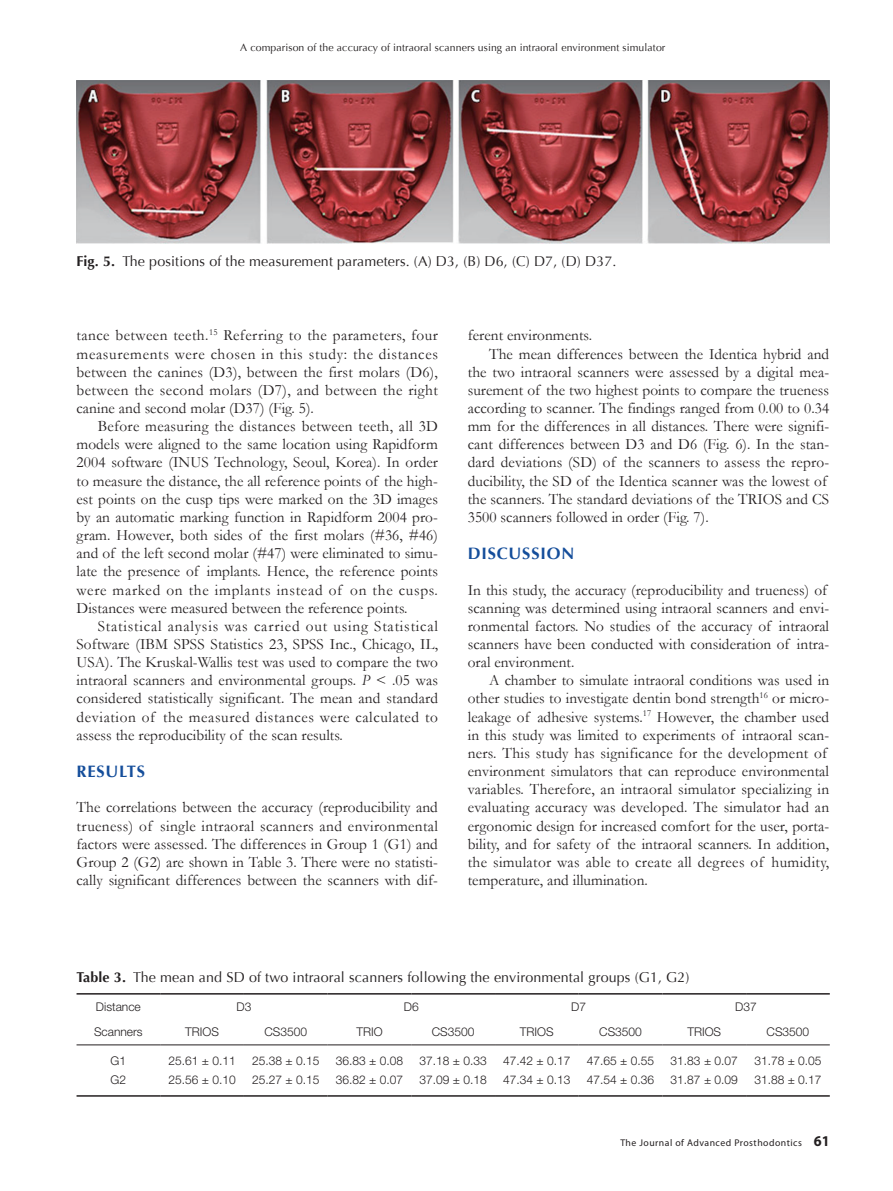
<style>
.page{position:relative;width:893px;height:1191px;background:#fff}
.page>*{position:absolute;margin:0;border:0;box-sizing:border-box;transform-origin:0 0}
.t1{font:700 16.5px "Optima";letter-spacing:.05em;color:#154e9b}
.t2{font:15.75px/18.1px "Garamond";letter-spacing:.005em;color:#231f20;text-align:justify}
.t3{font:14.25px "Optima";letter-spacing:.01em;color:#231f20}
.t4{font:300 12px "Helvetica Neue LT Pro";color:#231f20}
.t5{font:10.5px "Optima";letter-spacing:.01em;color:#231f20}
.t6{font:9.75px "Myriad Pro";letter-spacing:.05em;color:#231f20}
.s1{font-weight:700}
.s2{font-style:italic}
.s3{font-weight:700;font-size:15px}
</style>
<div class="page">
<img style="left:77px;top:81px;width:753px;height:162px">
<hr style="left:77px;top:993px;width:83px;height:1px;background:#231f20">
<hr style="left:160px;top:993px;width:84px;height:1px;background:#231f20">
<hr style="left:244px;top:993px;width:84px;height:1px;background:#231f20">
<hr style="left:328px;top:993px;width:83px;height:1px;background:#231f20">
<hr style="left:411px;top:993px;width:84px;height:1px;background:#231f20">
<hr style="left:495px;top:993px;width:84px;height:1px;background:#231f20">
<hr style="left:579px;top:993px;width:83px;height:1px;background:#231f20">
<hr style="left:662px;top:993px;width:84px;height:1px;background:#231f20">
<hr style="left:746px;top:993px;width:84px;height:1px;background:#231f20">
<hr style="left:77px;top:1095px;width:83px;height:1px;background:#231f20">
<hr style="left:160px;top:1095px;width:84px;height:1px;background:#231f20">
<hr style="left:244px;top:1095px;width:84px;height:1px;background:#231f20">
<hr style="left:328px;top:1095px;width:83px;height:1px;background:#231f20">
<hr style="left:411px;top:1095px;width:84px;height:1px;background:#231f20">
<hr style="left:495px;top:1095px;width:84px;height:1px;background:#231f20">
<hr style="left:579px;top:1095px;width:83px;height:1px;background:#231f20">
<hr style="left:662px;top:1095px;width:84px;height:1px;background:#231f20">
<hr style="left:746px;top:1095px;width:84px;height:1px;background:#231f20">
<hr style="left:77px;top:1044px;width:83px;height:1px;background:#231f20">
<hr style="left:160px;top:1044px;width:84px;height:1px;background:#231f20">
<hr style="left:244px;top:1044px;width:84px;height:1px;background:#231f20">
<hr style="left:328px;top:1044px;width:83px;height:1px;background:#231f20">
<hr style="left:411px;top:1044px;width:84px;height:1px;background:#231f20">
<hr style="left:495px;top:1044px;width:84px;height:1px;background:#231f20">
<hr style="left:579px;top:1044px;width:83px;height:1px;background:#231f20">
<hr style="left:662px;top:1044px;width:84px;height:1px;background:#231f20">
<hr style="left:746px;top:1044px;width:84px;height:1px;background:#231f20">
<p class="t5" style="left:240px;top:42px;width:427px">A comparison of the accuracy of intraoral scanners using an intraoral environment simulator</p>
<p class="t3" style="left:77px;top:253px;width:541px"><span class="s1">Fig. 5.</span> The positions of the measurement parameters. (A) D3, (B) D6, (C) D7, (D) D37.</p>
<p class="t2" style="left:77px;top:326px;width:363px">tance between teeth.<sup>15</sup> Referring to the parameters, four measurements were chosen in this study: the distances between the canines (D3), between the first molars (D6), between the second molars (D7), and between the right canine and second molar (D37) (Fig. 5).</p>
<p class="t2" style="left:77px;top:417px;width:363px;text-indent:21px">Before measuring the distances between teeth, all 3D models were aligned to the same location using Rapidform 2004 software (INUS Technology, Seoul, Korea). In order to measure the distance, the all reference points of the high&shy;est points on the cusp tips were marked on the 3D images by an automatic marking function in Rapidform 2004 pro&shy;gram. However, both sides of the first molars (#36, #46) and of the left second molar (#47) were eliminated to simu&shy;late the presence of implants. Hence, the reference points were marked on the implants instead of on the cusps.<br>Distances were measured between the reference points.</p>
<p class="t2" style="left:77px;top:616px;width:363px;text-indent:21px">Statistical analysis was carried out using Statistical Software (IBM SPSS Statistics 23, SPSS Inc., Chicago, IL, USA). The Kruskal-Wallis test was used to compare the two intraoral scanners and environmental groups. <span class="s2">P</span> &lt; .05 was considered statistically significant. The mean and standard deviation of the measured distances were calculated to assess the reproducibility of the scan results.</p>
<p class="t1" style="left:77px;top:762px;width:70px">RESULTS</p>
<p class="t2" style="left:77px;top:798px;width:363px">The correlations between the accuracy (reproducibility and trueness) of single intraoral scanners and environmental factors were assessed. The differences in Group 1 (G1) and Group 2 (G2) are shown in Table 3. There were no statisti&shy;cally significant differences between the scanners with dif-</p>
<p class="t2" style="left:468px;top:326px;width:126px">ferent environments.</p>
<p class="t2" style="left:489px;top:344px;width:342px">The mean differences between the Identica hybrid and</p>
<p class="t2" style="left:468px;top:362px;width:363px">the two intraoral scanners were assessed by a digital mea-</p>
<p class="t2" style="left:468px;top:380px;width:363px">surement of the two highest points to compare the trueness</p>
<p class="t2" style="left:468px;top:398px;width:363px">according to scanner. The findings ranged from 0.00 to 0.34</p>
<p class="t2" style="left:468px;top:417px;width:363px">mm for the differences in all distances. There were signifi-</p>
<p class="t2" style="left:468px;top:435px;width:363px">cant differences between D3 and D6 (Fig. 6). In the stan-</p>
<p class="t2" style="left:468px;top:453px;width:363px">dard deviations (SD) of the scanners to assess the repro-</p>
<p class="t2" style="left:468px;top:471px;width:361px">ducibility, the SD of the Identica scanner was the lowest of</p>
<p class="t2" style="left:468px;top:489px;width:363px">the scanners. The standard deviations of the TRIOS and CS</p>
<p class="t2" style="left:468px;top:507px;width:242px">3500 scanners followed in order (Fig. 7).</p>
<p class="t1" style="left:468px;top:544px;width:108px">DISCUSSION</p>
<p class="t2" style="left:468px;top:580px;width:363px;text-align:left">In this study, the accuracy (reproducibility and trueness) of scanning was determined using intraoral scanners and envi&shy;ronmental factors. No studies of the accuracy of intraoral scanners have been conducted with consideration of intra&shy;oral environment.</p>
<p class="t2" style="left:468px;top:671px;width:363px;text-align:left;text-indent:21px">A chamber to simulate intraoral conditions was used in other studies to investigate dentin bond strength<sup>16</sup> or micro&shy;leakage of adhesive systems.<sup>17</sup> However, the chamber used in this study was limited to experiments of intraoral scan&shy;ners. This study has significance for the development of environment simulators that can reproduce environmental variables. Therefore, an intraoral simulator specializing in evaluating accuracy was developed. The simulator had an ergonomic design for increased comfort for the user, porta&shy;bility, and for safety of the intraoral scanners. In addition, the simulator was able to create all degrees of humidity, temperature, and illumination.</p>
<p class="t3" style="left:77px;top:969px;width:614px"><span class="s1">Table 3.</span> The mean and SD of two intraoral scanners following the environmental groups (G1, G2)</p>
<p class="t4" style="left:96px;top:999px;width:46px">Distance</p>
<p class="t4" style="left:236px;top:999px;width:16px">D3</p>
<p class="t4" style="left:404px;top:999px;width:16px">D6</p>
<p class="t4" style="left:571px;top:999px;width:16px">D7</p>
<p class="t4" style="left:735px;top:999px;width:23px">D37</p>
<p class="t4" style="left:94px;top:1024px;width:50px">Scanners</p>
<p class="t4" style="left:185px;top:1024px;width:35px">TRIOS</p>
<p class="t4" style="left:264px;top:1024px;width:44px">CS3500</p>
<p class="t4" style="left:356px;top:1024px;width:28px">TRIO</p>
<p class="t4" style="left:432px;top:1024px;width:44px">CS3500</p>
<p class="t4" style="left:520px;top:1024px;width:35px">TRIOS</p>
<p class="t4" style="left:599px;top:1024px;width:44px">CS3500</p>
<p class="t4" style="left:687px;top:1024px;width:35px">TRIOS</p>
<p class="t4" style="left:767px;top:1024px;width:44px">CS3500</p>
<p class="t4" style="left:111px;top:1053px;width:17px">G1</p>
<p class="t4" style="left:168px;top:1053px;width:69px">25.61 ± 0.11</p>
<p class="t4" style="left:252px;top:1053px;width:69px">25.38 ± 0.15</p>
<p class="t4" style="left:336px;top:1053px;width:69px">36.83 ± 0.08</p>
<p class="t4" style="left:420px;top:1053px;width:69px">37.18 ± 0.33</p>
<p class="t4" style="left:503px;top:1053px;width:69px">47.42 ± 0.17</p>
<p class="t4" style="left:587px;top:1053px;width:69px">47.65 ± 0.55</p>
<p class="t4" style="left:671px;top:1053px;width:69px">31.83 ± 0.07</p>
<p class="t4" style="left:754px;top:1053px;width:69px">31.78 ± 0.05</p>
<p class="t4" style="left:111px;top:1072px;width:17px">G2</p>
<p class="t4" style="left:168px;top:1072px;width:69px">25.56 ± 0.10</p>
<p class="t4" style="left:252px;top:1072px;width:69px">25.27 ± 0.15</p>
<p class="t4" style="left:336px;top:1072px;width:69px">36.82 ± 0.07</p>
<p class="t4" style="left:420px;top:1072px;width:69px">37.09 ± 0.18</p>
<p class="t4" style="left:503px;top:1072px;width:69px">47.34 ± 0.13</p>
<p class="t4" style="left:587px;top:1072px;width:69px">47.54 ± 0.36</p>
<p class="t4" style="left:671px;top:1072px;width:69px">31.87 ± 0.09</p>
<p class="t4" style="left:754px;top:1072px;width:69px">31.88 ± 0.17</p>
<p class="t6" style="left:620px;top:1136px;width:211px">The Journal of Advanced Prosthodontics <span class="s3">61</span></p>
</div>
